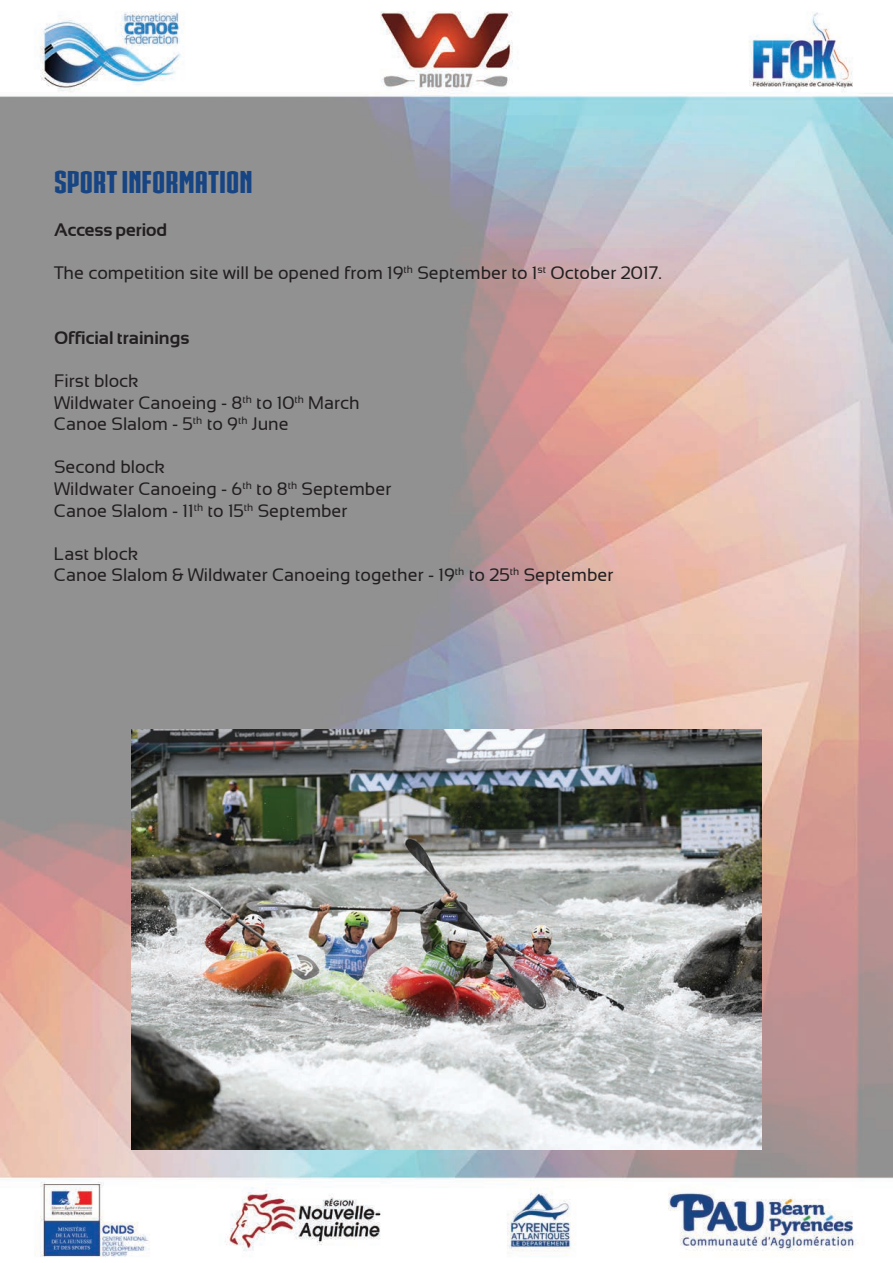
<style>
.page{position:relative;width:893px;height:1263px;background:#fff}
.page>*{position:absolute;margin:0;border:0;box-sizing:border-box;transform-origin:0 0}
.t1{font:30px "IRONMANOFWAR002 NCV";color:#174483}
.t2{font:18px/21.6px "Sansation";color:#231f20}
.t3{font:700 18px "Sansation";color:#231f20}
</style>
<div class="page">
<img style="left:0;top:11px;width:893px;height:1246px">
<img style="left:132px;top:729px;width:629px;height:420px">
<h1 class="t1" style="left:54px;top:161px;width:200px">SPORT INFORMATION</h1>
<p class="t3" style="left:54px;top:219px;width:115px">Access period</p>
<p class="t2" style="left:54px;top:262px;width:609px">The competition site will be opened from 19<sup>th</sup> September to 1<sup>st</sup> October 2017.</p>
<p class="t3" style="left:54px;top:327px;width:137px">Official trainings</p>
<p class="t2" style="left:54px;top:370px;width:307px">First block<br>Wildwater Canoeing - 8<sup>th</sup> to 10<sup>th</sup> March<br>Canoe Slalom - 5<sup>th</sup> to 9<sup>th</sup> June</p>
<p class="t2" style="left:54px;top:456px;width:339px">Second block<br>Wildwater Canoeing - 6<sup>th</sup> to 8<sup>th</sup> September<br>Canoe Slalom - 11<sup>th</sup> to 15<sup>th</sup> September</p>
<p class="t2" style="left:54px;top:543px;width:561px">Last block<br>Canoe Slalom &amp; Wildwater Canoeing together - 19<sup>th</sup> to 25<sup>th</sup> September</p>
</div>
